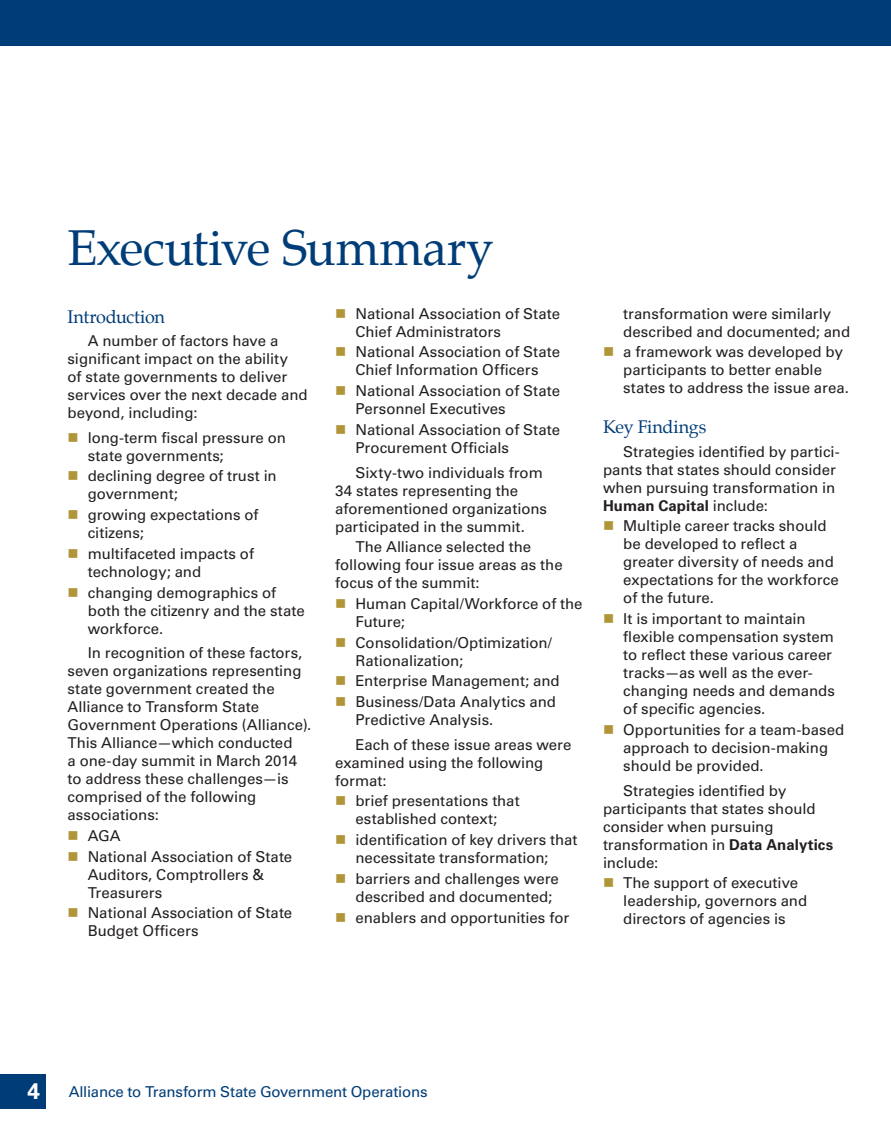
<style>
.page{position:relative;width:891px;height:1134px;background:#fff}
.page>*{position:absolute;margin:0;border:0;box-sizing:border-box;transform-origin:0 0}
.subhead_2012{font:49.5px "Palatino";letter-spacing:-.02em;color:#003d78}
.t1{font:700 22.5px "Univers LT Std";color:#fff}
.subhead_level_2b{font:18px "Palatino";letter-spacing:-.02em;color:#003d78}
.body{font:15px/18px "Univers LT Std";color:#231f20}
.t2{font:15px "Univers LT Std";letter-spacing:-.01em;color:#003d78}
.s1{color:#b19539}
.s2{font-weight:700}
</style>
<div class="page">
<div style="left:0;top:1074px;width:46px;height:34px;background:#003d78"></div>
<div style="left:0;top:0;width:891px;height:46px;background:#003d78"></div>
<p class="subhead_2012" style="left:68px;top:207px;width:428px">Executive Summary</p>
<p class="subhead_level_2b" style="left:68px;top:301px;width:99px">Introduction</p>
<p class="body" style="left:68px;top:332px;width:242px;text-indent:20px">A number of factors have a significant impact on the ability<br>of state governments to deliver services over the next decade and beyond, including:</p>
<p class="body" style="left:88px;top:429px;width:200px;text-indent:-20px"><span class="s1">■</span> long-term fiscal pressure on state governments;</p>
<p class="body" style="left:88px;top:467px;width:191px;text-indent:-20px"><span class="s1">■</span> declining degree of trust in government;</p>
<p class="body" style="left:88px;top:506px;width:172px;text-indent:-20px"><span class="s1">■</span> growing expectations of citizens;</p>
<p class="body" style="left:88px;top:545px;width:168px;text-indent:-20px"><span class="s1">■</span> multifaceted impacts of technology; and</p>
<p class="body" style="left:88px;top:583px;width:219px;text-indent:-20px"><span class="s1">■</span> changing demographics of both the citizenry and the state workforce.</p>
<p class="body" style="left:68px;top:644px;width:245px;text-indent:20px">In recognition of these factors, seven organizations representing state government created the<br>Alliance to Transform State<br>Government Operations (Alliance).<br>This Alliance—which conducted<br>a one-day summit in March 2014 to address these challenges—is comprised of the following associations:</p>
<p class="body" style="left:68px;top:827px;width:55px"><span class="s1">■</span> AGA</p>
<p class="body" style="left:88px;top:847px;width:206px;text-indent:-20px"><span class="s1">■</span> National Association of State<br>Auditors, Comptrollers &amp;<br>Treasurers</p>
<p class="body" style="left:88px;top:904px;width:206px;text-indent:-20px"><span class="s1">■</span> National Association of State<br>Budget Officers</p>
<p class="body" style="left:356px;top:304px;width:206px;text-indent:-20px"><span class="s1">■</span> National Association of State<br>Chief Administrators</p>
<p class="body" style="left:335px;top:343px;width:226px;text-align:center"><span class="s1">■</span> National Association of State<br>Chief Information Officers</p>
<p class="body" style="left:356px;top:382px;width:206px;text-indent:-20px"><span class="s1">■</span> National Association of State<br>Personnel Executives</p>
<p class="body" style="left:356px;top:421px;width:206px;text-indent:-20px"><span class="s1">■</span> National Association of State<br>Procurement Officials</p>
<p class="body" style="left:335px;top:463px;width:213px;text-indent:20px">Sixty-two individuals from<br>34 states representing the aforementioned organizations participated in the summit.</p>
<p class="body" style="left:335px;top:538px;width:229px;text-indent:20px">The Alliance selected the following four issue areas as the focus of the summit:</p>
<p class="body" style="left:356px;top:595px;width:229px;text-indent:-20px"><span class="s1">■</span> Human Capital/Workforce of the<br>Future;</p>
<p class="body" style="left:356px;top:633px;width:198px;text-indent:-20px"><span class="s1">■</span> Consolidation/Optimization/<br>Rationalization;</p>
<p class="body" style="left:335px;top:672px;width:226px"><span class="s1">■</span> Enterprise Management; and</p>
<p class="body" style="left:356px;top:693px;width:202px;text-indent:-20px"><span class="s1">■</span> Business/Data Analytics and<br>Predictive Analysis.</p>
<p class="body" style="left:335px;top:736px;width:238px;text-indent:20px">Each of these issue areas were examined using the following format:</p>
<p class="body" style="left:335px;top:792px;width:186px;text-align:center"><span class="s1">■</span> brief presentations that established context;</p>
<p class="body" style="left:335px;top:831px;width:244px;text-align:center"><span class="s1">■</span> identification of key drivers that necessitate transformation;</p>
<p class="body" style="left:356px;top:870px;width:205px;text-indent:-20px"><span class="s1">■</span> barriers and challenges were described and documented;</p>
<p class="body" style="left:335px;top:908px;width:235px"><span class="s1">■</span> enablers and opportunities for</p>
<p class="body" style="left:623px;top:304px;width:229px">transformation were similarly described and documented; and</p>
<p class="body" style="left:623px;top:343px;width:227px;text-indent:-20px"><span class="s1">■</span> a framework was developed by participants to better enable states to address the issue area.</p>
<p class="subhead_level_2b" style="left:603px;top:412px;width:105px">Key Findings</p>
<p class="body" style="left:603px;top:442px;width:238px;text-indent:20px">Strategies identified by partici&shy;pants that states should consider when pursuing transformation in<br><span class="s2">Human Capital</span> include:</p>
<p class="body" style="left:623px;top:517px;width:217px;text-indent:-20px"><span class="s1">■</span> Multiple career tracks should be developed to reflect a greater diversity of needs and expectations for the workforce of the future.</p>
<p class="body" style="left:623px;top:610px;width:213px;text-indent:-20px"><span class="s1">■</span> It is important to maintain flexible compensation system to reflect these various career tracks—as well as the ever&shy;changing needs and demands of specific agencies.</p>
<p class="body" style="left:623px;top:721px;width:223px;text-indent:-20px"><span class="s1">■</span> Opportunities for a team-based approach to decision-making should be provided.</p>
<p class="body" style="left:603px;top:781px;width:232px;text-indent:20px">Strategies identified by participants that states should consider when pursuing transformation in <span class="s2">Data Analytics </span>include:</p>
<p class="body" style="left:623px;top:874px;width:186px;text-indent:-20px"><span class="s1">■</span> The support of executive leadership, governors and directors of agencies is</p>
<p class="t1" style="left:27px;top:1078px;width:14px">4</p>
<p class="t2" style="left:69px;top:1083px;width:360px">Alliance to Transform State Government Operations</p>
</div>
